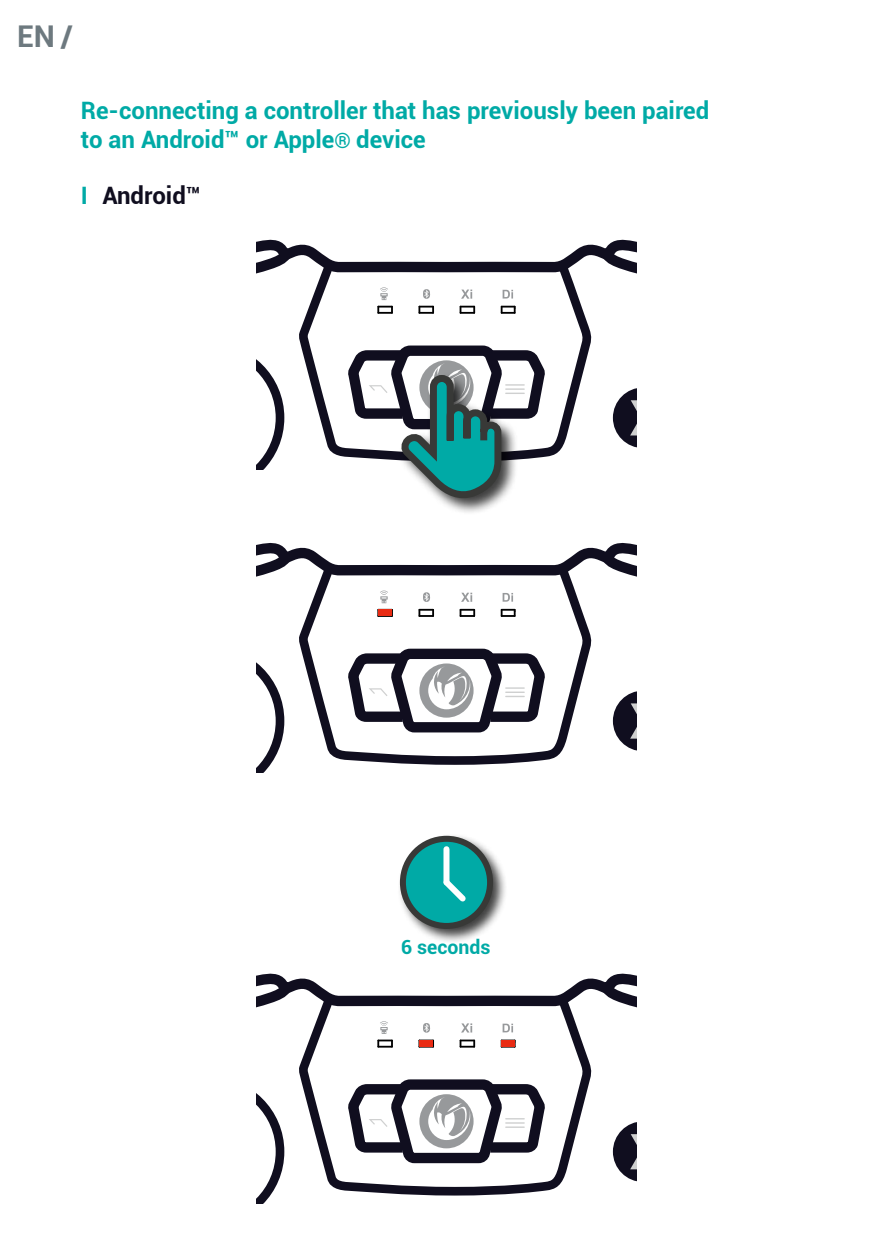
<style>
.page{position:relative;width:893px;height:1259px;background:#fff}
.page>*{position:absolute;margin:0;border:0;box-sizing:border-box;transform-origin:0 0}
.t1{font:700 30px "Roboto";color:#6d797f}
.t2{font:700 24px/28.8px "Roboto";color:#00aaa6}
.t3{font:700 24px "Roboto";color:#100e1f}
.t4{font:700 19.5px "Roboto";color:#00aaa6}
.s1{font-size:21px}
.s2{color:#00aaa6}
</style>
<div class="page">
<svg style="left:256px;top:973px;width:377px;height:230px"></svg>
<svg style="left:594px;top:975px;width:43px;height:69px"></svg>
<svg style="left:301px;top:987px;width:298px;height:212px"></svg>
<svg style="left:613px;top:1121px;width:24px;height:61px"></svg>
<svg style="left:461px;top:1023px;width:11px;height:9px"></svg>
<svg style="left:503px;top:1023px;width:10px;height:9px"></svg>
<svg style="left:423px;top:1023px;width:7px;height:9px"></svg>
<svg style="left:501px;top:1039px;width:15px;height:8px"></svg>
<svg style="left:460px;top:1039px;width:15px;height:8px"></svg>
<svg style="left:418px;top:1039px;width:16px;height:8px"></svg>
<svg style="left:377px;top:1021px;width:16px;height:26px"></svg>
<svg style="left:339px;top:1073px;width:215px;height:95px"></svg>
<div style="left:419px;top:1040px;width:14px;height:6px;background:#e92b13"></div>
<div style="left:501px;top:1040px;width:14px;height:6px;background:#e92b13"></div>
<svg style="left:256px;top:542px;width:381px;height:230px"></svg>
<svg style="left:594px;top:545px;width:43px;height:68px"></svg>
<svg style="left:301px;top:556px;width:298px;height:213px"></svg>
<svg style="left:613px;top:690px;width:24px;height:61px"></svg>
<svg style="left:461px;top:593px;width:11px;height:9px"></svg>
<svg style="left:503px;top:593px;width:10px;height:8px"></svg>
<svg style="left:380px;top:590px;width:8px;height:13px"></svg>
<svg style="left:423px;top:592px;width:7px;height:10px"></svg>
<svg style="left:501px;top:609px;width:15px;height:8px"></svg>
<svg style="left:460px;top:609px;width:15px;height:8px"></svg>
<svg style="left:418px;top:609px;width:16px;height:8px"></svg>
<svg style="left:377px;top:609px;width:16px;height:8px"></svg>
<svg style="left:339px;top:642px;width:215px;height:96px"></svg>
<div style="left:378px;top:610px;width:14px;height:6px;background:#e92b13"></div>
<svg style="left:256px;top:239px;width:381px;height:230px"></svg>
<svg style="left:594px;top:242px;width:43px;height:68px"></svg>
<svg style="left:301px;top:253px;width:298px;height:213px"></svg>
<svg style="left:613px;top:387px;width:24px;height:61px"></svg>
<svg style="left:461px;top:289px;width:11px;height:10px"></svg>
<svg style="left:503px;top:290px;width:10px;height:8px"></svg>
<svg style="left:380px;top:287px;width:8px;height:13px"></svg>
<svg style="left:423px;top:289px;width:7px;height:10px"></svg>
<svg style="left:501px;top:306px;width:15px;height:8px"></svg>
<svg style="left:460px;top:306px;width:15px;height:8px"></svg>
<svg style="left:418px;top:306px;width:16px;height:8px"></svg>
<svg style="left:377px;top:306px;width:16px;height:8px"></svg>
<div style="left:398px;top:372px;width:120px;height:143px;background:#000;opacity:.75"></div>
<svg style="left:339px;top:339px;width:215px;height:163px"></svg>
<div style="left:397px;top:832px;width:111px;height:112px;background:#000;opacity:.75"></div>
<div style="left:403px;top:839px;width:87px;height:87px;background:#00aaa6;border-radius:50%"></div>
<div style="left:400px;top:836px;width:93px;height:93px;border:6px solid #383937;border-radius:50%"></div>
<div style="left:443px;top:849px;width:6px;height:33px;background:#fff"></div>
<svg style="left:443px;top:874px;width:23px;height:28px"></svg>
<p class="t1" style="left:17px;top:15px;width:58px">EN /</p>
<p class="t2" style="left:81px;top:95px;width:630px">Re-connecting a controller that has previously been paired to an Android™ or Apple<span class="s1">®</span> device</p>
<p class="t3" style="left:81px;top:178px;width:122px"><span class="s2">I</span> Android™</p>
<p class="t4" style="left:401px;top:933px;width:91px">6 seconds</p>
</div>
